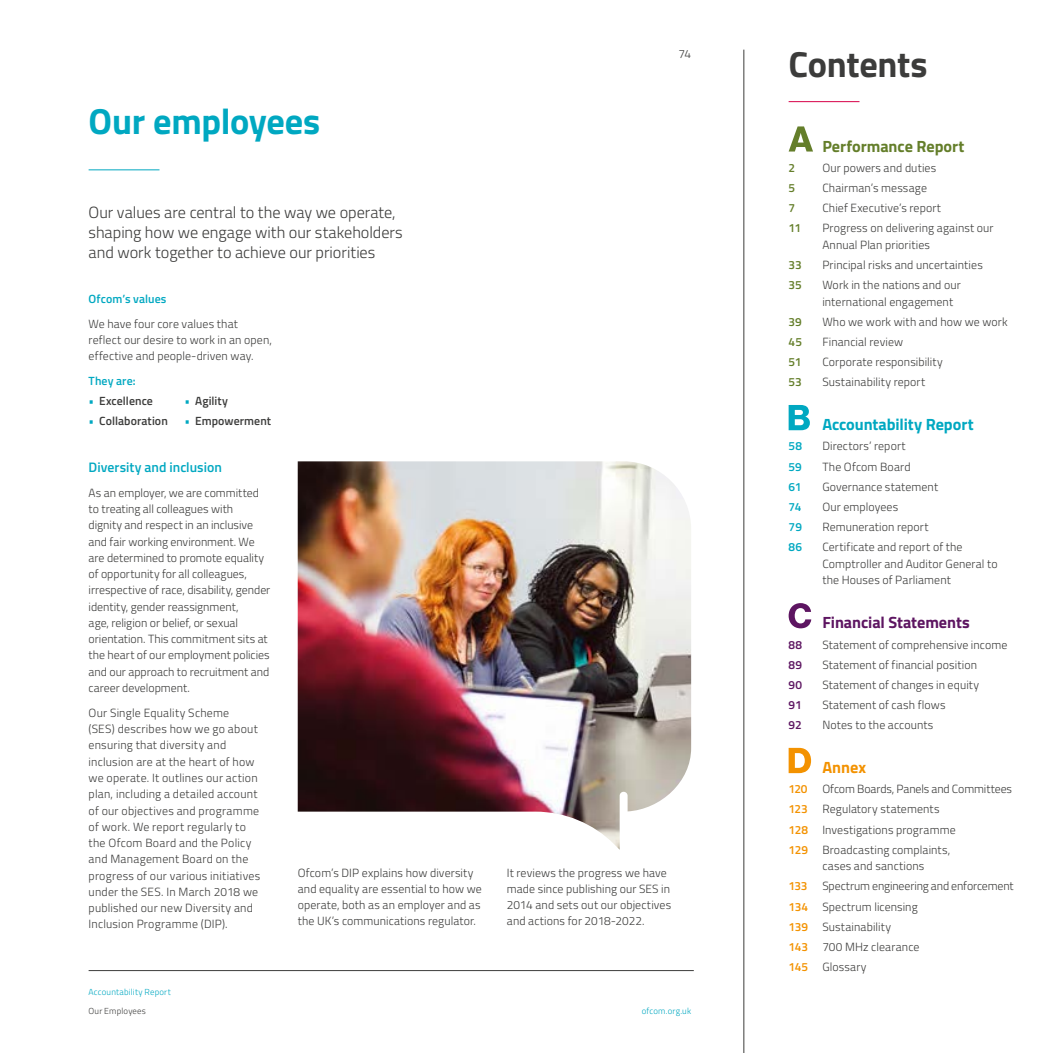
<style>
.page{position:relative;width:1058px;height:1053px;background:#fff}
.page>*{position:absolute;margin:0;border:0;box-sizing:border-box;transform-origin:0 0}
.t1{font:700 36.25px "Titillium";letter-spacing:-.01em;color:#00a8c1}
.t2{font:700 36.25px "Titillium";letter-spacing:-.01em;color:#3c3c3b}
.t3{font:300 16.25px/20px "Titillium";letter-spacing:-.005em;color:#3c3c3b}
.t4{font:700 16.25px "Titillium";letter-spacing:-.005em;color:#00a8c1}
.t5{font:700 16.25px "Titillium";letter-spacing:-.005em;color:#5d1561}
.t6{font:700 16.25px "Titillium";letter-spacing:-.005em;color:#647e2a}
.t7{font:700 16.25px "Titillium";color:#f39200}
.Body{font:600 13.75px "Titillium";color:#00a8c1}
.Body-2{font:300 11.88px/16.2px "Titillium";letter-spacing:.01em;color:#3c3c3b}
.t8{font:600 11.88px "Titillium";letter-spacing:.005em;color:#3c3c3b}
.Body-3{font:600 11.88px "Titillium";letter-spacing:.01em;color:#00a8c1}
.t9{font:600 11.88px "Titillium";letter-spacing:-.005em;color:#647e2a}
.t10{font:600 11.88px "Titillium";letter-spacing:.02em;color:#5d1561}
.t11{font:600 11.88px "Titillium";letter-spacing:-.045em;color:#f39200}
.t12{font:300 8.75px "Titillium";letter-spacing:.02em;color:#00a8c1}
.t13{font:300 8.75px "Titillium";letter-spacing:.02em;color:#3c3c3b}
.s1{font-weight:300;color:#00a8c1}
.s2{font-weight:600;color:#f39200}
</style>
<div class="page">
<hr style="left:788px;top:101px;width:71px;height:1px;background:#d70048">
<svg style="left:788px;top:126px;width:25px;height:25px"></svg>
<svg style="left:788px;top:405px;width:22px;height:25px"></svg>
<svg style="left:788px;top:603px;width:23px;height:25px"></svg>
<svg style="left:788px;top:747px;width:23px;height:26px"></svg>
<hr style="left:743px;top:50px;width:1px;height:1002px;background:#3c3c3b">
<hr style="left:89px;top:970px;width:605px;height:1px;background:#3c3c3b">
<hr style="left:89px;top:169px;width:70px;height:1px;background:#00a8c1">
<img style="left:298px;top:461px;width:393px;height:388px">
<h1 class="t1" style="left:89px;top:93px;width:233px">Our employees</h1>
<p class="Body-2" style="left:678px;top:45px;width:14px">74</p>
<h2 class="t3" style="left:89px;top:202px;width:316px">Our values are central to the way we operate, shaping how we engage with our stakeholders and work together to achieve our priorities</h2>
<p class="Body-3" style="left:89px;top:289px;width:79px">Ofcom’s values</p>
<p class="Body-2" style="left:89px;top:315px;width:185px">We have four core values that reflect our desire to work in an open, effective and people-driven way.</p>
<p class="Body-3" style="left:89px;top:372px;width:49px">They are:</p>
<p class="t8" style="left:89px;top:392px;width:66px"><span class="s1">•</span> Excellence</p>
<p class="t8" style="left:89px;top:412px;width:81px"><span class="s1">•</span> Collaboration</p>
<p class="t8" style="left:184px;top:392px;width:45px"><span class="s1">•</span> Agility</p>
<p class="t8" style="left:184px;top:412px;width:88px"><span class="s1">•</span> Empowerment</p>
<p class="Body" style="left:89px;top:456px;width:135px">Diversity and inclusion</p>
<p class="Body-2" style="left:89px;top:484px;width:183px">As an employer, we are committed to treating all colleagues with<br>dignity and respect in an inclusive and fair working environment. We are determined to promote equality of opportunity for all colleagues, irrespective of race, disability, gender identity, gender reassignment,<br>age, religion or belief, or sexual orientation. This commitment sits at the heart of our employment policies and our approach to recruitment and career development.</p>
<p class="Body-2" style="left:89px;top:704px;width:173px">Our Single Equality Scheme<br>(SES) describes how we go about ensuring that diversity and inclusion are at the heart of how we operate. It outlines our action plan, including a detailed account of our objectives and programme of work. We report regularly to the Ofcom Board and the Policy and Management Board on the progress of our various initiatives under the SES. In March 2018 we published our new Diversity and<br>Inclusion Programme (DIP).</p>
<p class="Body-2" style="left:298px;top:863px;width:186px">Ofcom’s DIP explains how diversity and equality are essential to how we operate, both as an employer and as the UK’s communications regulator.</p>
<p class="Body-2" style="left:507px;top:863px;width:166px">It reviews the progress we have made since publishing our SES in<br>2014 and sets out our objectives and actions for 2018-2022.</p>
<p class="t12" style="left:89px;top:985px;width:84px">Accountability Report</p>
<p class="t13" style="left:89px;top:1004px;width:59px">Our Employees</p>
<p class="t12" style="left:641px;top:1004px;width:51px">ofcom.org.uk</p>
<h1 class="t2" style="left:788px;top:36px;width:140px">Contents</h1>
<h2 class="t6" style="left:822px;top:133px;width:143px">Performance Report</h2>
<p class="t9" style="left:788px;top:159px;width:8px">2</p>
<p class="Body-2" style="left:822px;top:159px;width:115px">Our powers and duties</p>
<p class="t9" style="left:788px;top:179px;width:8px">5</p>
<p class="Body-2" style="left:822px;top:179px;width:106px">Chairman’s message</p>
<p class="t9" style="left:788px;top:199px;width:8px">7</p>
<p class="Body-2" style="left:822px;top:199px;width:120px">Chief Executive’s report</p>
<p class="t9" style="left:788px;top:219px;width:14px">11</p>
<p class="Body-2" style="left:822px;top:219px;width:173px;line-height:16.6px">Progress on delivering against our<br>Annual Plan priorities</p>
<p class="t9" style="left:788px;top:256px;width:15px">33</p>
<p class="Body-2" style="left:822px;top:256px;width:162px">Principal risks and uncertainties</p>
<p class="t9" style="left:788px;top:276px;width:15px">35</p>
<p class="Body-2" style="left:822px;top:276px;width:140px;line-height:16.6px">Work in the nations and our international engagement</p>
<p class="t9" style="left:788px;top:312px;width:15px">39</p>
<p class="Body-2" style="left:822px;top:313px;width:187px">Who we work with and how we work</p>
<p class="t9" style="left:788px;top:333px;width:15px">45</p>
<p class="Body-2" style="left:822px;top:333px;width:82px">Financial review</p>
<p class="t9" style="left:788px;top:353px;width:14px">51</p>
<p class="Body-2" style="left:822px;top:353px;width:122px">Corporate responsibility</p>
<p class="t9" style="left:788px;top:373px;width:15px">53</p>
<p class="Body-2" style="left:822px;top:373px;width:104px">Sustainability report</p>
<h2 class="t4" style="left:822px;top:412px;width:153px">Accountability Report</h2>
<p class="Body-3" style="left:788px;top:437px;width:15px">58</p>
<p class="Body-2" style="left:822px;top:437px;width:85px">Directors’ report</p>
<p class="Body-3" style="left:788px;top:457px;width:15px">59</p>
<p class="Body-2" style="left:822px;top:457px;width:90px">The Ofcom Board</p>
<p class="Body-3" style="left:788px;top:477px;width:14px">61</p>
<p class="Body-2" style="left:822px;top:478px;width:117px">Governance statement</p>
<p class="Body-3" style="left:788px;top:497px;width:14px">74</p>
<p class="Body-2" style="left:822px;top:498px;width:77px">Our employees</p>
<p class="Body-3" style="left:788px;top:518px;width:15px">79</p>
<p class="Body-2" style="left:822px;top:518px;width:108px">Remuneration report</p>
<p class="Body-3" style="left:788px;top:538px;width:15px">86</p>
<p class="Body-2" style="left:822px;top:538px;width:177px;line-height:16.6px">Certificate and report of the<br>Comptroller and Auditor General to the Houses of Parliament</p>
<h2 class="t5" style="left:822px;top:610px;width:149px">Financial Statements</h2>
<p class="t10" style="left:788px;top:635px;width:15px">88</p>
<p class="Body-2" style="left:822px;top:635px;width:187px">Statement of comprehensive income</p>
<p class="t10" style="left:788px;top:655px;width:15px">89</p>
<p class="Body-2" style="left:822px;top:655px;width:156px">Statement of financial position</p>
<p class="t10" style="left:788px;top:675px;width:15px">90</p>
<p class="Body-2" style="left:822px;top:676px;width:158px">Statement of changes in equity</p>
<p class="t10" style="left:788px;top:695px;width:15px">91</p>
<p class="Body-2" style="left:822px;top:696px;width:125px">Statement of cash flows</p>
<p class="t10" style="left:788px;top:716px;width:15px">92</p>
<p class="Body-2" style="left:822px;top:716px;width:113px">Notes to the accounts</p>
<h2 class="t7" style="left:822px;top:755px;width:45px">Annex</h2>
<p class="t11" style="left:788px;top:780px;width:20px">120</p>
<p class="Body-2" style="left:788px;top:778px;width:225px;line-height:20.1px;text-indent:34px">Ofcom Boards, Panels and Committees<br><span class="s2">123</span> Regulatory statements<br><span class="s2">128</span> Investigations programme<br><span class="s2">129</span> Broadcasting complaints,</p>
<p class="Body-2" style="left:822px;top:857px;width:104px">cases and sanctions</p>
<p class="t11" style="left:788px;top:877px;width:20px">133</p>
<p class="Body-2" style="left:788px;top:875px;width:227px;line-height:20.1px;text-indent:34px">Spectrum engineering and enforcement<br><span class="s2">134</span> Spectrum licensing<br><span class="s2">139</span> Sustainability<br><span class="s2">143</span> 700 MHz clearance<br><span class="s2">145</span> Glossary</p>
</div>
